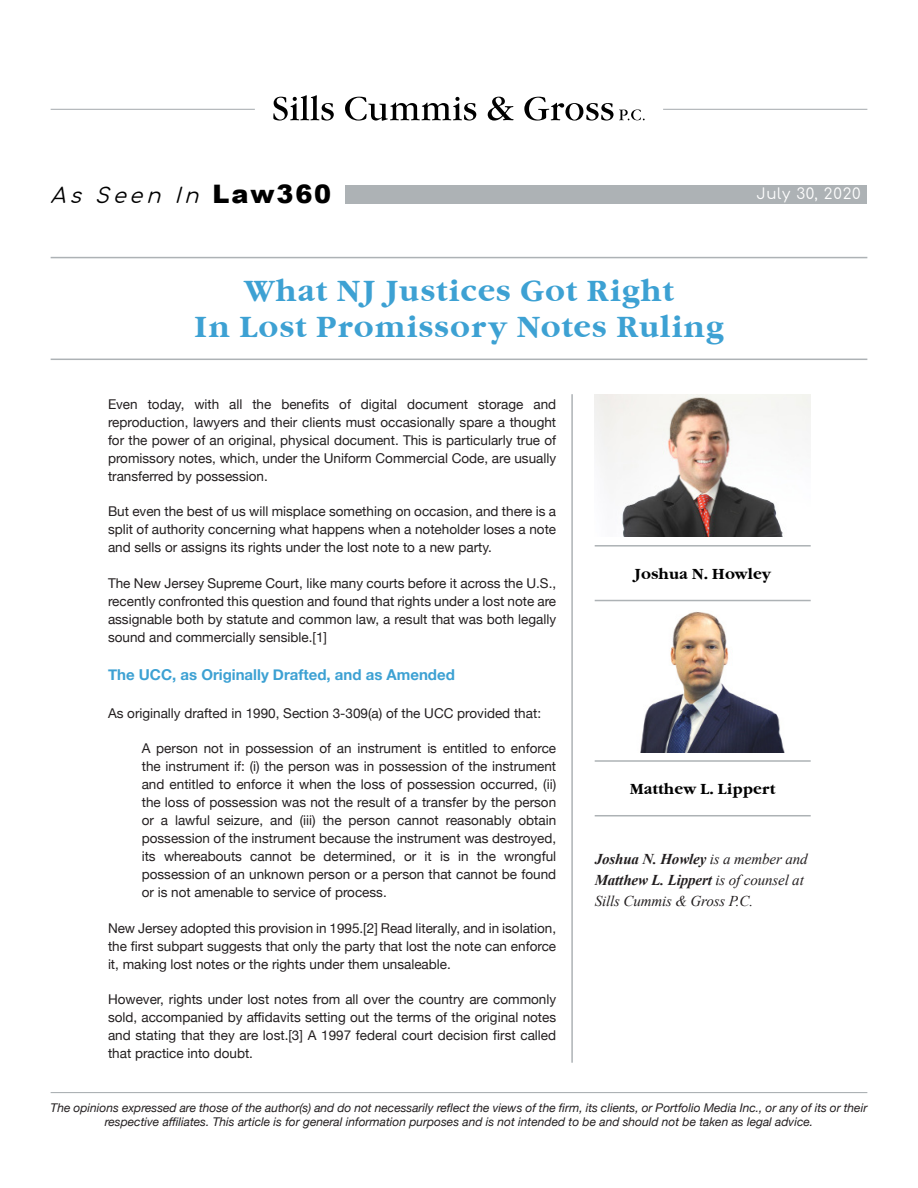
<style>
.page{position:relative;width:918px;height:1188px;background:#fff}
.page>*{position:absolute;margin:0;border:0;box-sizing:border-box;transform-origin:0 0}
.t1{font:700 30px "Garamond Itc TEE";letter-spacing:.03em;color:#3da1d3}
.t2{font:italic 21px "Comfortaa";color:#000}
.t3{font:italic 15px/21px "Times New Roman";letter-spacing:-.01em;color:#231f20}
.Single{font:700 15px "Helvetica Neue";color:#3da1d3}
.SC-Single_Sp_s1{font:700 15px "Garamond Itc TEE";color:#000}
.t4{font:15px "Comfortaa";letter-spacing:.05em;color:#fff}
.Single-2{font:13.5px/18px "Helvetica Neue";color:#231f20;text-align:justify}
.t5{font:italic 12px/14.4px "Helvetica Neue";color:#231f20;text-align:center}
.s1{font-family:"Arial";font-weight:900;font-style:normal;font-size:25.5px}
.s2{font-weight:700}
</style>
<div class="page">
<div style="left:346px;top:185px;width:521px;height:18px;background:#adb2b5"></div>
<hr style="left:51px;top:1092px;width:816px;height:1px;background:#adb2b5">
<hr style="left:51px;top:359px;width:816px;height:1px;background:#adb2b5">
<hr style="left:51px;top:257px;width:816px;height:1px;background:#adb2b5">
<hr style="left:571px;top:394px;width:2px;height:669px;background:#adb2b5">
<svg style="left:273px;top:95px;width:372px;height:26px"></svg>
<hr style="left:51px;top:109px;width:204px;height:1px;background:#adb2b5">
<hr style="left:663px;top:109px;width:204px;height:1px;background:#adb2b5">
<img style="left:595px;top:394px;width:216px;height:143px">
<img style="left:640px;top:611px;width:145px;height:142px">
<hr style="left:595px;top:545px;width:216px;height:2px;background:#adb2b5">
<hr style="left:595px;top:600px;width:216px;height:1px;background:#adb2b5">
<hr style="left:595px;top:760px;width:216px;height:2px;background:#adb2b5">
<hr style="left:595px;top:815px;width:216px;height:1px;background:#adb2b5">
<p class="t2" style="left:51px;top:177px;width:282px">As Seen In <span class="s1">Law360</span></p>
<p class="t1" style="left:244px;top:274px;width:431px">What NJ Justices Got Right</p>
<p class="t1" style="left:194px;top:310px;width:531px">In Lost Promissory Notes Ruling</p>
<p class="t4" style="left:756px;top:180px;width:106px">July 30, 2020</p>
<p class="Single-2" style="left:108px;top:396px;width:450px">Even today, with all the benefits of digital document storage and reproduction, lawyers and their clients must occasionally spare a thought for the power of an original, physical document. This is particularly true of promissory notes, which, under the Uniform Commercial Code, are usually transferred by possession.</p>
<p class="Single-2" style="left:108px;top:503px;width:450px">But even the best of us will misplace something on occasion, and there is a split of authority concerning what happens when a noteholder loses a note and sells or assigns its rights under the lost note to a new party.</p>
<p class="Single-2" style="left:108px;top:575px;width:450px">The New Jersey Supreme Court, like many courts before it across the U.S., recently confronted this question and found that rights under a lost note are assignable both by statute and common law, a result that was both legally sound and commercially sensible.[1]</p>
<p class="Single" style="left:108px;top:663px;width:348px">The UCC, as Originally Drafted, and as Amended</p>
<p class="Single-2" style="left:108px;top:705px;width:435px">As originally drafted in 1990, Section 3-309(a) of the UCC provided that:</p>
<p class="Single-2" style="left:142px;top:740px;width:416px">A person not in possession of an instrument is entitled to enforce the instrument if: (i) the person was in possession of the instrument and entitled to enforce it when the loss of possession occurred, (ii) the loss of possession was not the result of a transfer by the person or a lawful seizure, and (iii) the person cannot reasonably obtain possession of the instrument because the instrument was destroyed, its whereabouts cannot be determined, or it is in the wrongful possession of an unknown person or a person that cannot be found or is not amenable to service of process.</p>
<p class="Single-2" style="left:108px;top:920px;width:450px">New Jersey adopted this provision in 1995.[2] Read literally, and in isolation, the first subpart suggests that only the party that lost the note can enforce it, making lost notes or the rights under them unsaleable.</p>
<p class="Single-2" style="left:108px;top:991px;width:450px">However, rights under lost notes from all over the country are commonly sold, accompanied by affidavits setting out the terms of the original notes and stating that they are lost.[3] A 1997 federal court decision first called that practice into doubt.</p>
<p class="SC-Single_Sp_s1" style="left:634px;top:565px;width:138px">Joshua N. Howley</p>
<p class="SC-Single_Sp_s1" style="left:630px;top:780px;width:147px">Matthew L. Lippert</p>
<p class="t3" style="left:595px;top:848px;width:214px"><span class="s2">Joshua N. Howley</span> is a member and<br><span class="s2">Matthew L. Lippert</span> is of counsel at<br>Sills Cummis &amp; Gross P.C.</p>
<p class="t5" style="left:51px;top:1101px;width:818px">The opinions expressed are those of the author(s) and do not necessarily reflect the views of the firm, its clients, or Portfolio Media Inc., or any of its or their respective affiliates. This article is for general information purposes and is not intended to be and should not be taken as legal advice.</p>
</div>
